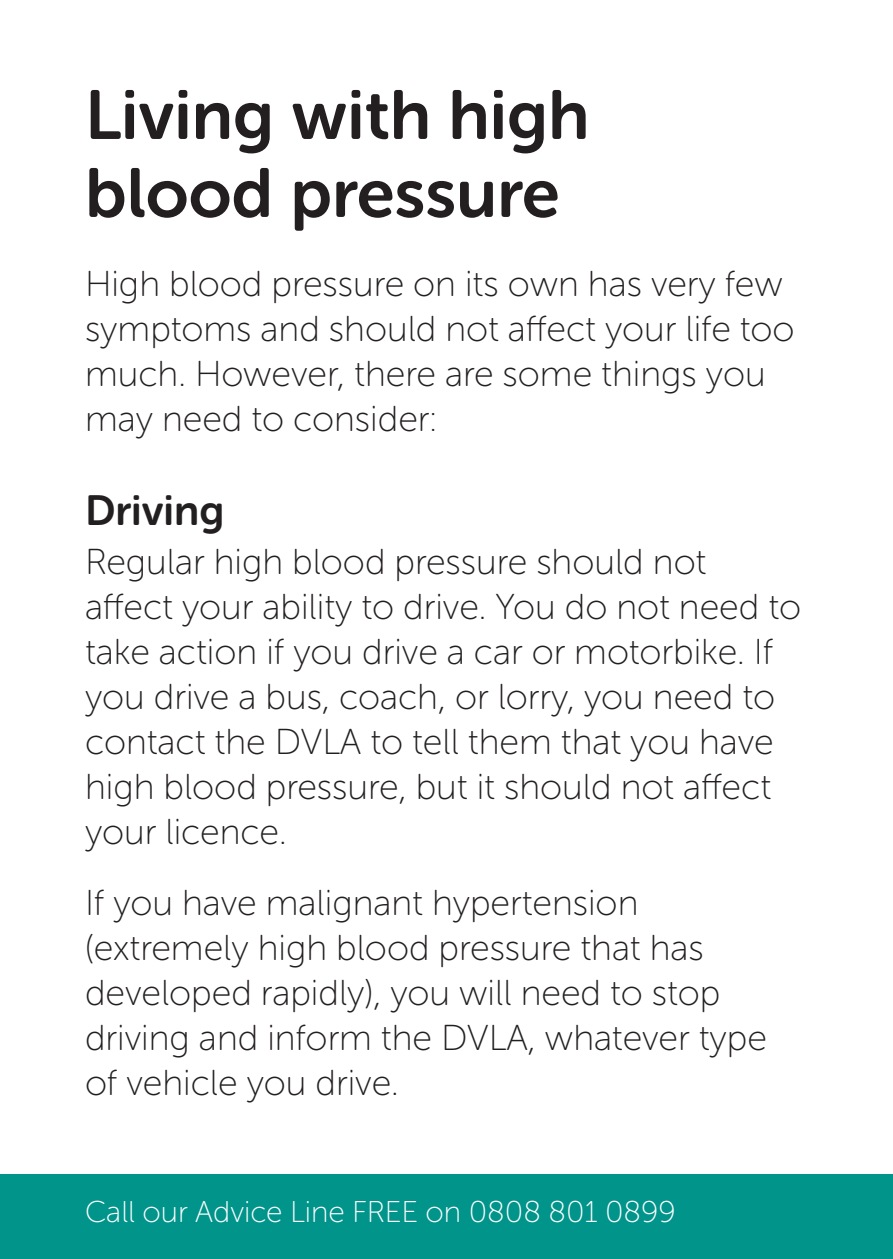
<style>
.page{position:relative;width:893px;height:1259px;background:#fff}
.page>*{position:absolute;margin:0;border:0;box-sizing:border-box;transform-origin:0 0}
.t1{font:69px/78px "Museo Sans Rounded 700";color:#231f20}
.t2{font:42px "Museo Sans Rounded 700";color:#231f20}
.t3{font:36px/45px "Museo Sans Rounded 100";color:#231f20}
.t4{font:30px "Museo Sans Rounded 100";color:#fff}
</style>
<div class="page">
<div style="left:0;top:1174px;width:893px;height:85px;background:#00948b"></div>
<h1 class="t1" style="left:85px;top:76px;width:506px">Living with high blood pressure</h1>
<p class="t3" style="left:85px;top:262px;width:711px">High blood pressure on its own has very few symptoms and should not affect your life too much. However, there are some things you may need to consider:</p>
<p class="t2" style="left:85px;top:487px;width:141px">Driving</p>
<p class="t3" style="left:85px;top:539px;width:717px">Regular high blood pressure should not affect your ability to drive. You do not need to take action if you drive a car or motorbike. If you drive a bus, coach, or lorry, you need to contact the DVLA to tell them that you have high blood pressure, but it should not affect your licence.</p>
<p class="t3" style="left:85px;top:880px;width:683px">If you have malignant hypertension (extremely high blood pressure that has developed rapidly), you will need to stop driving and inform the DVLA, whatever type of vehicle you drive.</p>
<p class="t4" style="left:85px;top:1195px;width:592px">Call our Advice Line FREE on 0808 801 0899</p>
<p class="t4" style="left:76px;top:1199px;width:514px">Call our Advice Line FREE on 0808 801</p>
</div>
